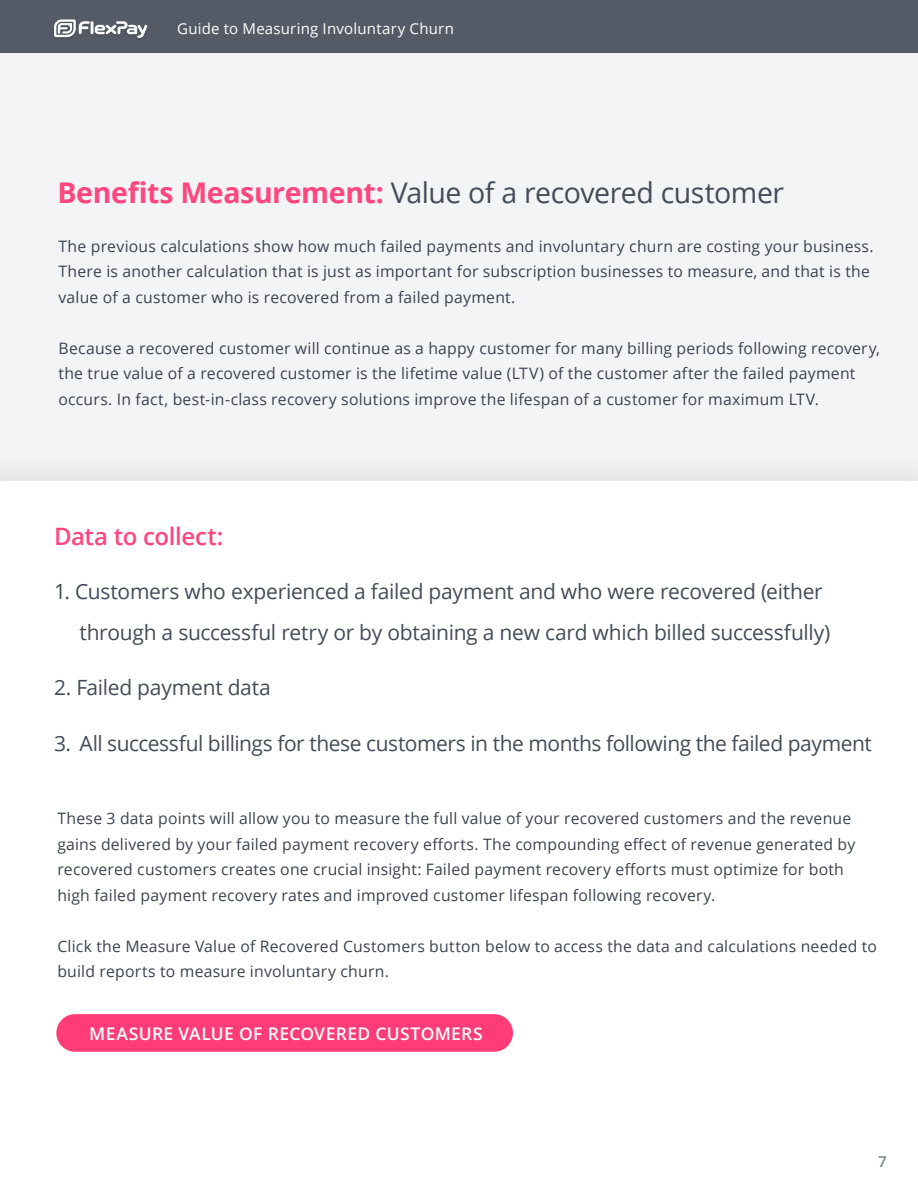
<style>
.page{position:relative;width:918px;height:1188px;background:#fff}
.page>*{position:absolute;margin:0;border:0;box-sizing:border-box;transform-origin:0 0}
.t1{font:28.5px "Open Sans";letter-spacing:-.015em;color:#444c58}
.t2{font:600 24px "Open Sans";letter-spacing:-.015em;color:#ff467f}
.t3{font:21px/40.5px "Open Sans";letter-spacing:-.015em;color:#444c58}
.t4{font:600 17.4px "Open Sans";letter-spacing:.02em;color:#fff}
.t5{font:15.75px/25.5px "Open Sans";letter-spacing:.015em;color:#3b424f}
.t6{font:15px "Open Sans";letter-spacing:.015em;color:#fff}
.t7{font:600 15px "Open Sans";color:#7f848d}
.s1{font-weight:700;color:#ff467f}
</style>
<div class="page">
<div style="left:0;top:0;width:918px;height:1121px;background:#f3f4f5"></div>
<div style="left:0;top:447px;width:918px;height:741px;background:#eeeff0"></div>
<div style="left:0;top:481px;width:918px;height:707px;background:#fff"></div>
<div style="left:56px;top:1014px;width:457px;height:38px;background:#ff3c78;border-radius:19px"></div>
<div style="left:0;top:0;width:918px;height:53px;background:#545b66"></div>
<svg style="left:54px;top:19px;width:94px;height:19px"></svg>
<p class="t6" style="left:177px;top:18px;width:278px">Guide to Measuring Involuntary Churn</p>
<h1 class="t1" style="left:57px;top:173px;width:728px"><span class="s1">Benefits Measurement:</span> Value of a recovered customer</h1>
<p class="t5" style="left:58px;top:233px;width:817px">The previous calculations show how much failed payments and involuntary churn are costing your business.<br>There is another calculation that is just as important for subscription businesses to measure, and that is the value of a customer who is recovered from a failed payment.</p>
<p class="t5" style="left:58px;top:335px;width:823px">Because a recovered customer will continue as a happy customer for many billing periods following recovery, the true value of a recovered customer is the lifetime value (LTV) of the customer after the failed payment occurs. In fact, best-in-class recovery solutions improve the lifespan of a customer for maximum LTV.</p>
<h2 class="t2" style="left:54px;top:520px;width:171px">Data to collect:</h2>
<h3 class="t3" style="left:79px;top:571px;width:752px;text-indent:-25px">1. Customers who experienced a failed payment and who were recovered (either through a successful retry or by obtaining a new card which billed successfully)</h3>
<h3 class="t3" style="left:54px;top:667px;width:218px">2. Failed payment data</h3>
<h3 class="t3" style="left:54px;top:722px;width:820px">3. All successful billings for these customers in the months following the failed payment</h3>
<p class="t5" style="left:57px;top:805px;width:799px">These 3 data points will allow you to measure the full value of your recovered customers and the revenue gains delivered by your failed payment recovery efforts. The compounding effect of revenue generated by recovered customers creates one crucial insight: Failed payment recovery efforts must optimize for both high failed payment recovery rates and improved customer lifespan following recovery.</p>
<p class="t5" style="left:57px;top:933px;width:821px">Click the Measure Value of Recovered Customers button below to access the data and calculations needed to build reports to measure involuntary churn.</p>
<p class="t4" style="left:89px;top:1022px;width:395px">MEASURE VALUE OF RECOVERED CUSTOMERS</p>
<p class="t7" style="left:878px;top:1151px;width:10px">7</p>
</div>
